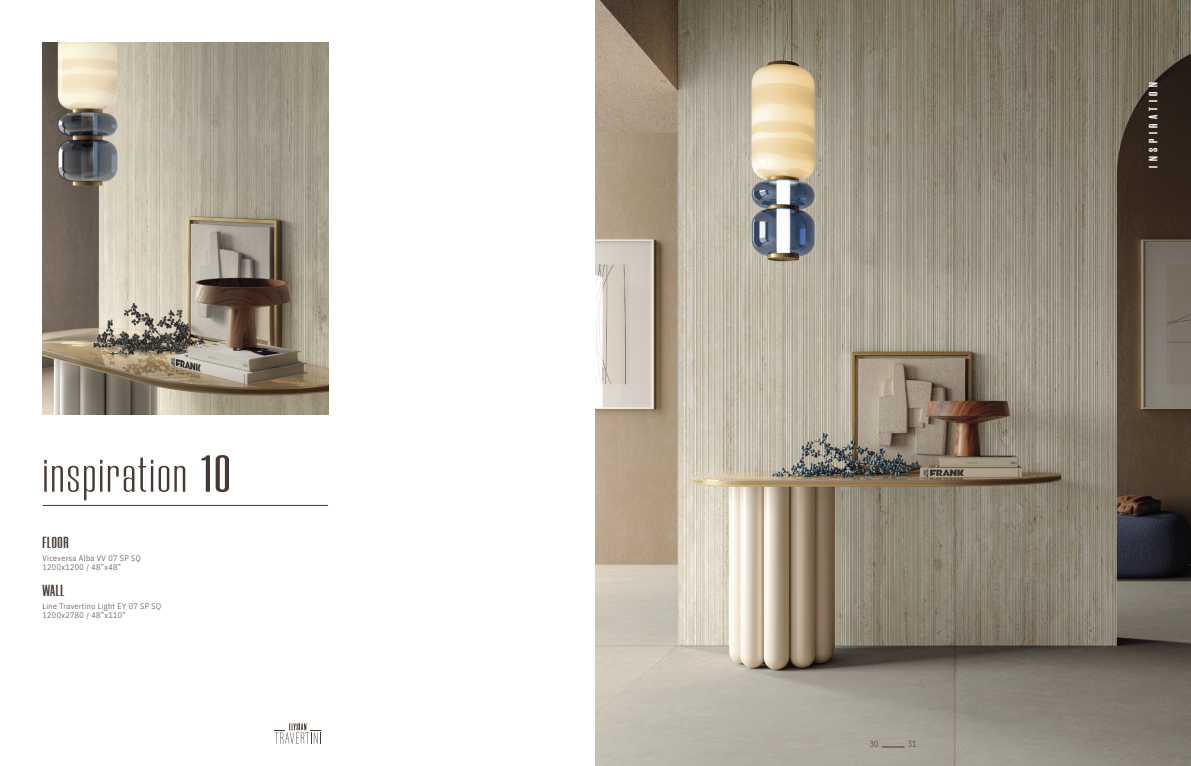
<style>
.page{position:relative;width:1191px;height:766px;background:#fff}
.page>*{position:absolute;margin:0;border:0;box-sizing:border-box;transform-origin:0 0}
.t1{font:300 52px "Morganite";letter-spacing:.03em;color:#483932;scale:1.4 1}
.t2{font:600 16px "Morganite";letter-spacing:.03em;color:#483932;scale:1.4 1}
.t3{font:700 12px "Morganite";letter-spacing:.25em;color:#fff;scale:1.5 1}
.t4{font:300 9px "IBM Plex Sans Cond";color:#483932;scale:.9 1}
.t5{font:300 8px/9.6px "IBM Plex Sans Cond";letter-spacing:.05em;color:#483932}
.s1{font-weight:500}
</style>
<div class="page">
<img style="left:43px;top:43px;width:285px;height:371px">
<hr style="left:43px;top:505px;width:285px;height:1px;background:#483932">
<img style="left:595px;top:0;width:596px;height:765px">
<svg style="left:275px;top:723px;width:46px;height:20px"></svg>
<svg style="left:882px;top:746px;width:22px;height:1px"></svg>
<h1 class="t1" style="left:43px;top:453px;width:136px">inspiration <span class="s1">10</span></h1>
<h2 class="t2" style="left:43px;top:533px;width:20px">FLOOR</h2>
<p class="t5" style="left:43px;top:553px;width:100px">Viceversa Alba VV 07 SP SQ<br>1200x1200 / 48”x48”</p>
<h2 class="t2" style="left:43px;top:581px;width:17px">WALL</h2>
<p class="t5" style="left:43px;top:601px;width:120px">Line Travertino Light EY 07 SP SQ<br>1200x2780 / 48”x110”</p>
<p class="t4" style="left:870px;top:739px;width:11px">30</p>
<p class="t4" style="left:908px;top:739px;width:11px">31</p>
<h3 class="t3" style="left:1146px;top:167px;width:58px;rotate:-90deg">INSPIRATION</h3>
</div>
